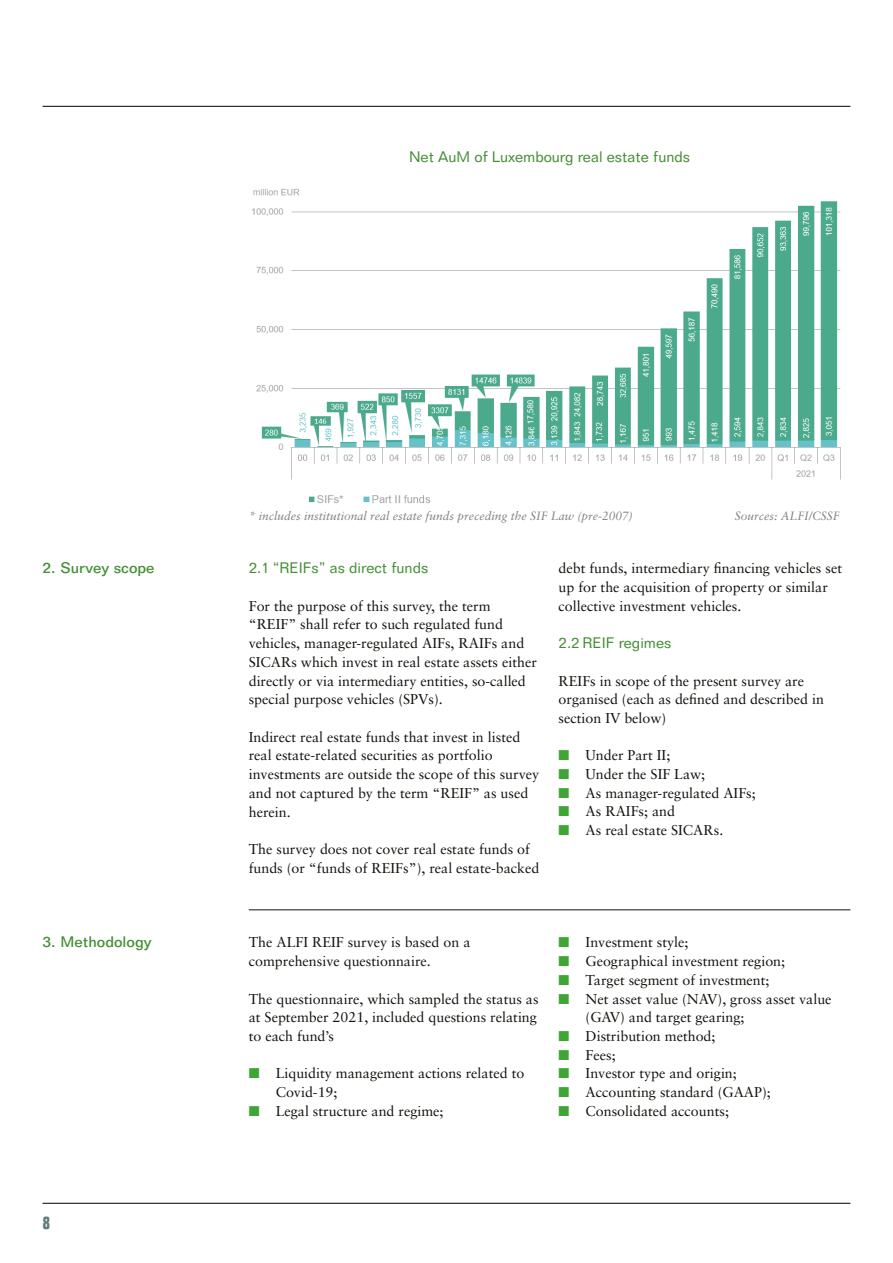
<style>
.page{position:relative;width:893px;height:1263px;background:#fff}
.page>*{position:absolute;margin:0;border:0;box-sizing:border-box;transform-origin:0 0}
.t1{font:700 condensed 18px "Folio BT";color:#617a7b}
.t2{font:15px "Folio BT";color:#448f34}
.t3{font:500 15px "Folio BT";color:#448f34}
.t4{font:14.25px/18.8px "Sabon";color:#12110c}
.t5{font:italic 12px "Sabon";color:#808080}
.s1{color:#3fa535}
</style>
<div class="page">
<hr style="left:43px;top:106px;width:807px;height:1px;background:#000">
<hr style="left:43px;top:1203px;width:807px;height:1px;background:#000">
<img style="left:252px;top:188px;width:589px;height:315px">
<hr style="left:249px;top:909px;width:601px;height:1px;background:#12110c">
<p class="t2" style="left:409px;top:147px;width:283px">Net AuM of Luxembourg real estate funds</p>
<p class="t5" style="left:249px;top:509px;width:386px">* includes institutional real estate funds preceding the SIF Law (pre-2007)</p>
<p class="t5" style="left:735px;top:509px;width:106px">Sources: ALFI/CSSF</p>
<p class="t3" style="left:43px;top:559px;width:114px">2. Survey scope</p>
<p class="t2" style="left:249px;top:559px;width:181px">2.1 “REIFs” as direct funds</p>
<p class="t4" style="left:249px;top:596px;width:290px">For the purpose of this survey, the term “REIF” shall refer to such regulated fund vehicles, manager-regulated AIFs, RAIFs and SICARs which invest in real estate assets either directly or via intermediary entities, so-called special purpose vehicles (SPVs).</p>
<p class="t4" style="left:249px;top:727px;width:292px">Indirect real estate funds that invest in listed real estate-related securities as portfolio investments are outside the scope of this survey and not captured by the term “REIF” as used herein.</p>
<p class="t4" style="left:249px;top:839px;width:292px">The survey does not cover real estate funds of funds (or “funds of REIFs”), real estate-backed</p>
<p class="t4" style="left:559px;top:559px;width:285px">debt funds, intermediary financing vehicles set up for the acquisition of property or similar collective investment vehicles.</p>
<p class="t2" style="left:559px;top:634px;width:114px">2.2 REIF regimes</p>
<p class="t4" style="left:559px;top:671px;width:267px">REIFs in scope of the present survey are organised (each as defined and described in section IV below)</p>
<p class="t4" style="left:559px;top:746px;width:113px"><span class="s1">■</span> Under Part II;</p>
<p class="t4" style="left:559px;top:764px;width:148px"><span class="s1">■</span> Under the SIF Law;</p>
<p class="t4" style="left:559px;top:783px;width:199px"><span class="s1">■</span> As manager-regulated AIFs;</p>
<p class="t4" style="left:559px;top:802px;width:118px"><span class="s1">■</span> As RAIFs; and</p>
<p class="t4" style="left:559px;top:821px;width:166px"><span class="s1">■</span> As real estate SICARs.</p>
<p class="t3" style="left:43px;top:933px;width:111px">3. Methodology</p>
<p class="t4" style="left:249px;top:933px;width:223px">The ALFI REIF survey is based on a comprehensive questionnaire.</p>
<p class="t4" style="left:249px;top:989px;width:291px;text-align:justify">The questionnaire, which sampled the status as at September 2021, included questions relating to each fund’s</p>
<p class="t4" style="left:276px;top:1064px;width:250px;text-indent:-27px"><span class="s1">■</span> Liquidity management actions related to<br>Covid-19;</p>
<p class="t4" style="left:249px;top:1101px;width:196px"><span class="s1">■</span> Legal structure and regime;</p>
<p class="t4" style="left:559px;top:933px;width:131px"><span class="s1">■</span> Investment style;</p>
<p class="t4" style="left:559px;top:952px;width:228px"><span class="s1">■</span> Geographical investment region;</p>
<p class="t4" style="left:559px;top:970px;width:212px"><span class="s1">■</span> Target segment of investment;</p>
<p class="t4" style="left:586px;top:989px;width:248px;text-indent:-27px"><span class="s1">■</span> Net asset value (NAV), gross asset value (GAV) and target gearing;</p>
<p class="t4" style="left:559px;top:1026px;width:158px"><span class="s1">■</span> Distribution method;</p>
<p class="t4" style="left:559px;top:1045px;width:59px"><span class="s1">■</span> Fees;</p>
<p class="t4" style="left:559px;top:1064px;width:180px"><span class="s1">■</span> Investor type and origin;</p>
<p class="t4" style="left:559px;top:1083px;width:214px"><span class="s1">■</span> Accounting standard (GAAP);</p>
<p class="t4" style="left:559px;top:1101px;width:172px"><span class="s1">■</span> Consolidated accounts;</p>
<p class="t1" style="left:43px;top:1211px;width:9px">8</p>
</div>
